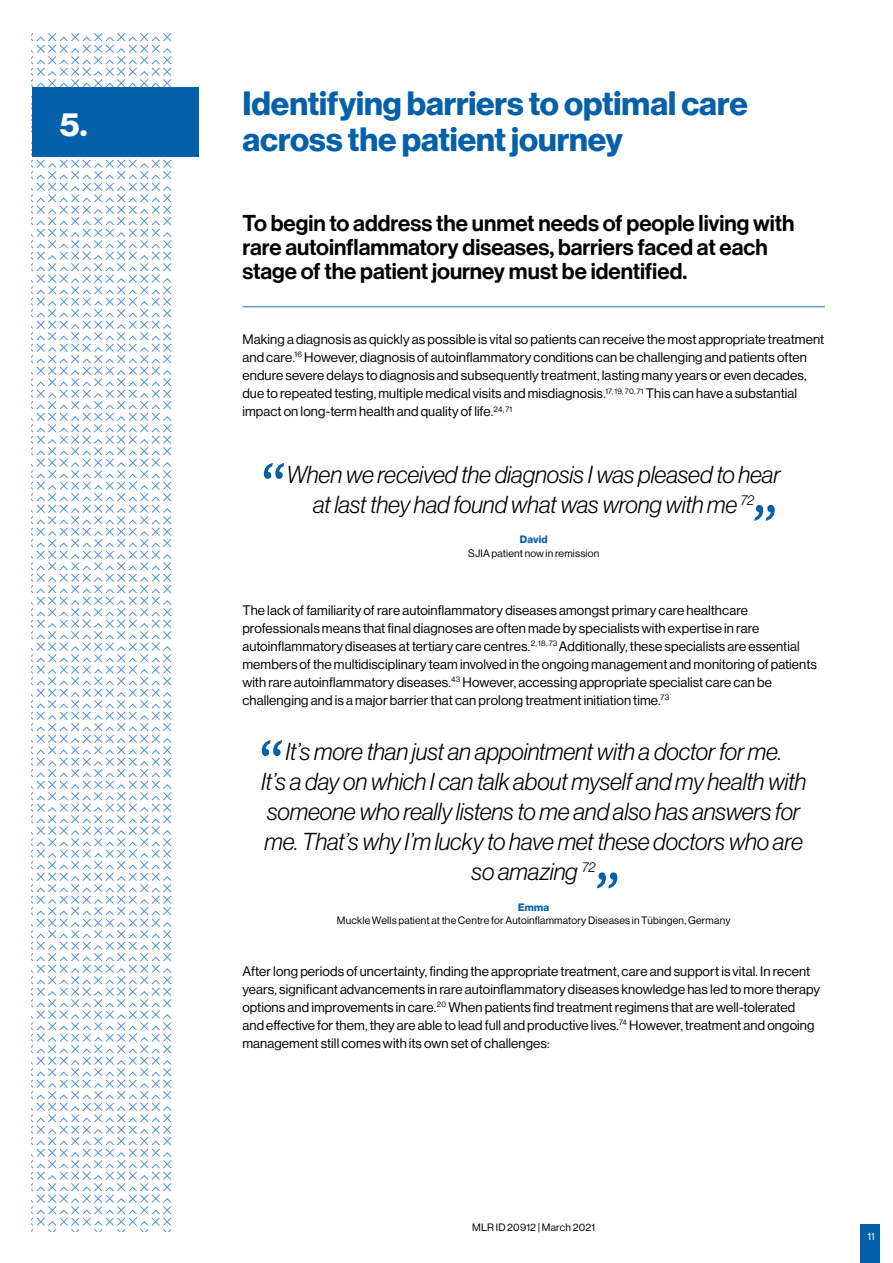
<style>
.page{position:relative;width:893px;height:1263px;background:#fff}
.page>*{position:absolute;margin:0;border:0;box-sizing:border-box;transform-origin:0 0}
.Time_Novartis_Blue{font:90px "Volta Modern Display 46 Light Ita";color:#0460a9}
.Headline_24pt{font:700 33px/36px "Volta Modern Display 75";letter-spacing:-.005em;color:#0460a9}
.Headline_24pt-2{font:700 33px "Volta Modern Display 75";color:#fff}
.Time_Novartis_Blue-2{font:24px/30px "Volta Modern Display 46 Light Ita";letter-spacing:-.005em;color:#000;text-align:center}
.Body_text_Bold{font:500 22.5px/24px "Volta Modern Display 65";color:#000}
.Address_phone{font:13.5px/18px "Volta Modern Display 55 Roman";letter-spacing:.01em;color:#000}
.Address_phone-2{font:10.5px "Volta Modern Display 55 Roman";letter-spacing:.015em;color:#000}
.Time_Novartis_Blue-3{font:10.5px "Volta Modern Display 55 Roman";letter-spacing:.02em;color:#000}
.Address_phone-3{font:700 10.5px "Volta Modern Display 75";letter-spacing:.02em;color:#0460a9}
.t1{font:10.5px "Volta Modern Display 55 Roman";color:#fff}
</style>
<div class="page">
<div style="left:860px;top:1225px;width:19px;height:38px;background:#0460a9"></div>
<svg style="left:32px;top:33px;width:139px;height:1198px"></svg>
<div style="left:32px;top:87px;width:167px;height:70px;background:#0460a9"></div>
<hr style="left:242px;top:306px;width:583px;height:1px;background:#68a0cb">
<p class="Headline_24pt-2" style="left:60px;top:105px;width:29px">5.</p>
<p class="Headline_24pt" style="left:242px;top:86px;width:507px">Identifying barriers to optimal care across the patient journey</p>
<p class="Body_text_Bold" style="left:242px;top:212px;width:554px">To begin to address the unmet needs of people living with rare autoinflammatory diseases, barriers faced at each stage of the patient journey must be identified.</p>
<p class="Address_phone" style="left:242px;top:330px;width:583px">Making a diagnosis as quickly as possible is vital so patients can receive the most appropriate treatment and care.<sup>16</sup> However, diagnosis of autoinflammatory conditions can be challenging and patients often endure severe delays to diagnosis and subsequently treatment, lasting many years or even decades, due to repeated testing, multiple medical visits and misdiagnosis.<sup>17,</sup> <sup>19,</sup> <sup>70,</sup> <sup>71</sup> This can have a substantial impact on long-term health and quality of life.<sup>24,</sup> <sup>71</sup></p>
<p class="Time_Novartis_Blue" style="left:255px;top:445px;width:27px">“</p>
<p class="Time_Novartis_Blue-2" style="left:287px;top:459px;width:496px">When we received the diagnosis I was pleased to hear at last they had found what was wrong with me <sup>72</sup></p>
<p class="Address_phone-3" style="left:520px;top:533px;width:29px">David</p>
<p class="Address_phone-2" style="left:468px;top:547px;width:133px">SJIA patient now in remission</p>
<p class="Time_Novartis_Blue" style="left:783px;top:538px;width:27px;rotate:-180deg">“</p>
<p class="Address_phone" style="left:242px;top:601px;width:576px">The lack of familiarity of rare autoinflammatory diseases amongst primary care healthcare professionals means that final diagnoses are often made by specialists with expertise in rare autoinflammatory diseases at tertiary care centres.<sup>2,</sup> <sup>18,</sup> <sup>73</sup> Additionally, these specialists are essential members of the multidisciplinary team involved in the ongoing management and monitoring of patients with rare autoinflammatory diseases.<sup>43</sup> However, accessing appropriate specialist care can be challenging and is a major barrier that can prolong treatment initiation time.<sup>73</sup></p>
<p class="Time_Novartis_Blue" style="left:253px;top:722px;width:27px">“</p>
<p class="Time_Novartis_Blue-2" style="left:261px;top:737px;width:546px">It’s more than just an appointment with a doctor for me.<br>It’s a day on which I can talk about myself and my health with someone who really listens to me and also has answers for me. That’s why I’m lucky to have met these doctors who are so amazing <sup>72</sup></p>
<p class="Address_phone-3" style="left:518px;top:901px;width:33px">Emma</p>
<p class="Address_phone-2" style="left:337px;top:915px;width:395px">Muckle Wells patient at the Centre for Autoinflammatory Diseases in Tübingen, Germany</p>
<p class="Time_Novartis_Blue" style="left:626px;top:906px;width:27px;rotate:-180deg">“</p>
<p class="Address_phone" style="left:242px;top:962px;width:579px">After long periods of uncertainty, finding the appropriate treatment, care and support is vital. In recent years, significant advancements in rare autoinflammatory diseases knowledge has led to more therapy options and improvements in care.<sup>20</sup> When patients find treatment regimens that are well-tolerated and effective for them, they are able to lead full and productive lives.<sup>74</sup> However, treatment and ongoing management still comes with its own set of challenges:</p>
<p class="Time_Novartis_Blue-3" style="left:472px;top:1221px;width:124px">MLR ID 20912 | March 2021</p>
<p class="t1" style="left:868px;top:1230px;width:9px">11</p>
</div>
